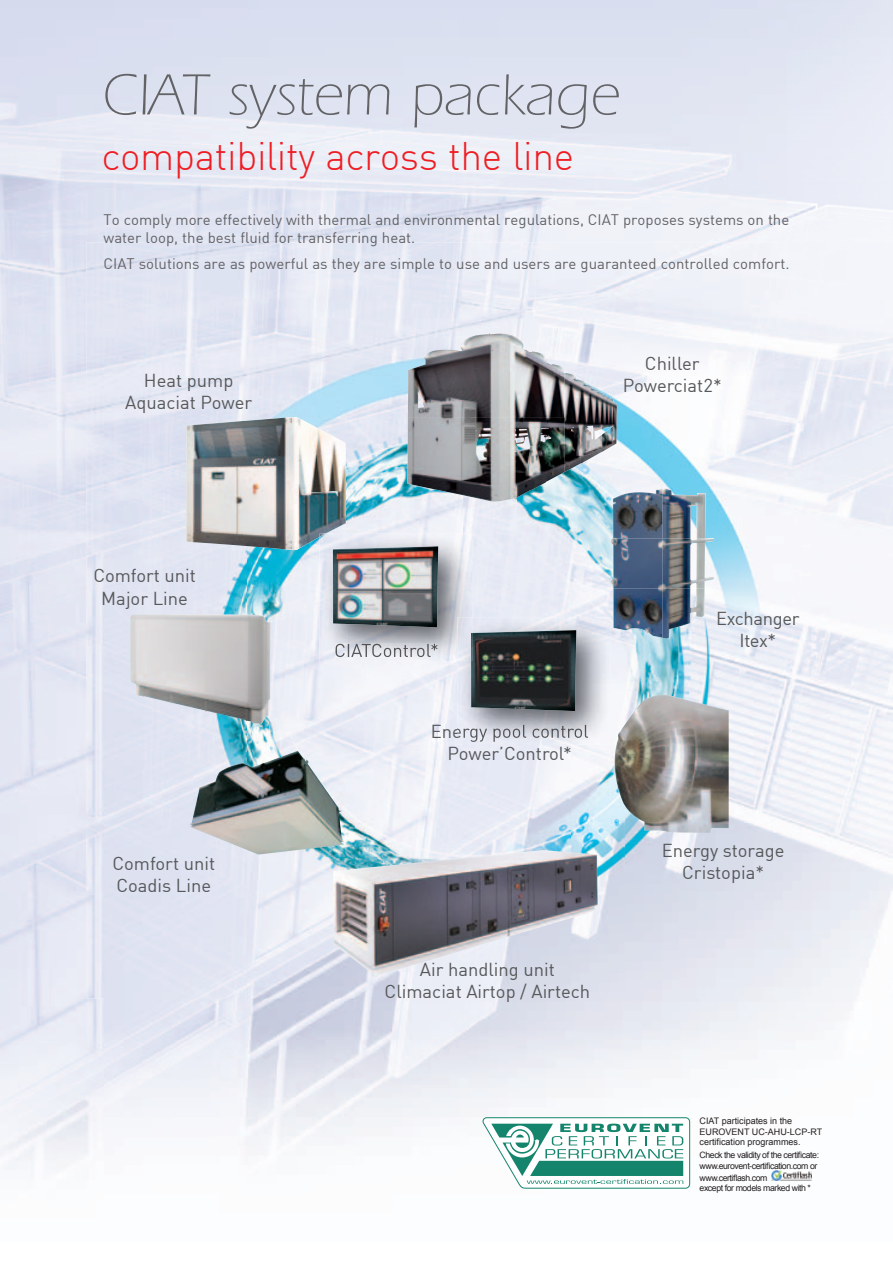
<style>
.page{position:relative;width:893px;height:1263px;background:#fff}
.page>*{position:absolute;margin:0;border:0;box-sizing:border-box;transform-origin:0 0}
.t1{font:300 60px "Itc Eras";color:#636366}
.t2{font:300 39px "DIN";letter-spacing:-.01em;color:#ee1d23}
.t3{font:18.45px/22px "DIN";color:#57585a;text-align:center}
.t4{font:18.45px/22px "DIN";letter-spacing:-.02em;color:#57585a;text-align:center}
.t5{font:15px/18px "DIN";color:#636366}
.t6{font:9px/10.8px "Arial";color:#231f20}
.t7{font:8.7px/10.5px "Arial";letter-spacing:-.05em;color:#231f20}
</style>
<div class="page">
<img style="left:104px;top:998px;width:751px;height:196px">
<img style="left:86px;top:242px;width:376px;height:201px">
<img style="left:462px;top:242px;width:431px;height:101px">
<img style="left:517px;top:343px;width:100px;height:201px">
<div style="left:463px;top:502px;width:54px;height:115px;background:#e8ebf5"></div>
<img style="left:86px;top:443px;width:107px;height:555px">
<img style="left:346px;top:443px;width:117px;height:90px">
<img style="left:193px;top:550px;width:54px;height:448px">
<img style="left:247px;top:550px;width:108px;height:448px">
<img style="left:516px;top:544px;width:108px;height:101px">
<img style="left:678px;top:544px;width:215px;height:454px">
<img style="left:624px;top:638px;width:54px;height:360px">
<img style="left:355px;top:661px;width:107px;height:337px">
<img style="left:571px;top:645px;width:54px;height:353px">
<img style="left:462px;top:745px;width:109px;height:253px">
<img style="left:433px;top:725px;width:25px;height:17px">
<img style="left:189px;top:751px;width:155px;height:103px">
<img style="left:186px;top:417px;width:160px;height:133px">
<img style="left:130px;top:614px;width:140px;height:110px">
<img style="left:333px;top:850px;width:265px;height:126px">
<img style="left:608px;top:695px;width:121px;height:138px">
<svg style="left:483px;top:1117px;width:207px;height:72px"></svg>
<img style="left:771px;top:1170px;width:41px;height:11px">
<img style="left:407px;top:333px;width:158px;height:169px">
<img style="left:564px;top:373px;width:53px;height:99px">
<img style="left:611px;top:488px;width:103px;height:101px">
<img style="left:613px;top:588px;width:92px;height:50px">
<img style="left:319px;top:533px;width:153px;height:128px">
<svg style="left:319px;top:533px;width:7px;height:4px"></svg>
<img style="left:336px;top:644px;width:102px;height:13px">
<img style="left:333px;top:546px;width:105px;height:81px">
<img style="left:458px;top:617px;width:152px;height:128px">
<img style="left:458px;top:617px;width:14px;height:44px">
<img style="left:471px;top:630px;width:105px;height:81px">
<svg style="left:471px;top:633px;width:1px;height:28px"></svg>
<h1 class="t1" style="left:101px;top:62px;width:520px">CIAT system package</h1>
<h2 class="t2" style="left:101px;top:132px;width:474px">compatibility across the line</h2>
<p class="t5" style="left:104px;top:210px;width:687px">To comply more effectively with thermal and environmental regulations, CIAT proposes systems on the water loop, the best fluid for transferring heat.</p>
<p class="t5" style="left:104px;top:255px;width:687px">CIAT solutions are as powerful as they are simple to use and users are guaranteed controlled comfort.</p>
<p class="t3" style="left:125px;top:369px;width:129px">Heat pump<br>Aquaciat Power</p>
<p class="t3" style="left:93px;top:564px;width:104px;line-height:23.2px">Comfort unit<br>Major Line</p>
<p class="t3" style="left:112px;top:852px;width:104px;text-align:left">Comfort unit<br>Coadis Line</p>
<p class="t3" style="left:623px;top:352px;width:100px">Chiller<br>Powerciat2*</p>
<p class="t3" style="left:447px;top:742px;width:126px">Power’Control*</p>
<p class="t3" style="left:385px;top:958px;width:207px">Air handling unit<br>Climaciat Airtop / Airtech</p>
<p class="t4" style="left:716px;top:607px;width:85px">Exchanger<br>Itex*</p>
<p class="t3" style="left:662px;top:839px;width:124px">Energy storage<br>Cristopia*</p>
<p class="t6" style="left:700px;top:1115px;width:124px">CIAT participates in the<br>EUROVENT UC-AHU-LCP-RT certification programmes.</p>
<p class="t7" style="left:700px;top:1150px;width:121px">Check the validity of the certificate: www.eurovent-certification.com or</p>
<p class="t7" style="left:700px;top:1173px;width:113px">www.certiflash.com<br>except for models marked with *</p>
</div>
